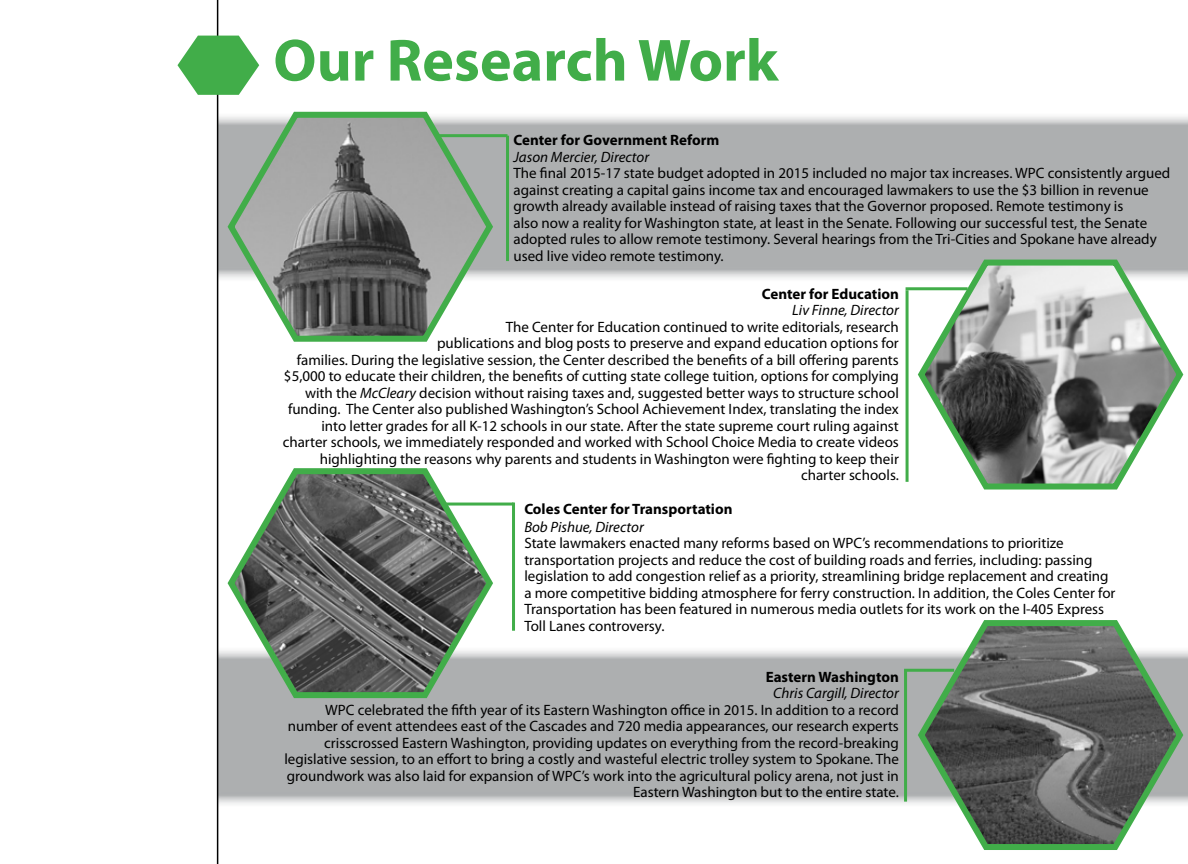
<style>
.page{position:relative;width:1188px;height:864px;background:#fff}
.page>*{position:absolute;margin:0;border:0;box-sizing:border-box;transform-origin:0 0}
.t1{font:700 60px "Myriad Pro";color:#41ad49}
.t2{font:15px/16.5px "Myriad Pro";color:#000}
.t3{font:700 15px "Myriad Pro";color:#000}
.t4{font:italic 15px "Myriad Pro";color:#000}
.s1{font-style:italic}
</style>
<div class="page">
<svg style="left:218px;top:646px;width:970px;height:163px;background:#b5b7b7"></svg>
<svg style="left:218px;top:112px;width:970px;height:170px;background:#b3b5b6"></svg>
<hr style="left:217px;top:0;width:1px;height:864px;background:#000">
<svg style="left:224px;top:468px;width:273px;height:233px"></svg>
<svg style="left:914px;top:254px;width:273px;height:236px"></svg>
<svg style="left:914px;top:620px;width:273px;height:230px;background:#7c847d"></svg>
<svg style="left:177px;top:36px;width:82px;height:59px"></svg>
<svg style="left:224px;top:111px;width:273px;height:231px;background:#959d96"></svg>
<hr style="left:506px;top:136px;width:3px;height:125px;background:#41ad49">
<hr style="left:906px;top:290px;width:3px;height:192px;background:#41ad49">
<hr style="left:512px;top:503px;width:3px;height:128px;background:#41ad49">
<hr style="left:904px;top:670px;width:3px;height:132px;background:#41ad49">
<hr style="left:437px;top:134px;width:71px;height:3px;background:#41ad49">
<hr style="left:906px;top:287px;width:62px;height:3px;background:#41ad49">
<hr style="left:443px;top:503px;width:71px;height:3px;background:#41ad49">
<hr style="left:904px;top:669px;width:50px;height:3px;background:#41ad49">
<h1 class="t1" style="left:273px;top:21px;width:506px">Our Research Work</h1>
<p class="t3" style="left:514px;top:131px;width:207px">Center for Government Reform</p>
<p class="t4" style="left:514px;top:148px;width:137px">Jason Mercier, Director</p>
<p class="t2" style="left:514px;top:165px;width:658px">The final 2015-17 state budget adopted in 2015 included no major tax increases. WPC consistently argued against creating a capital gains income tax and encouraged lawmakers to use the $3 billion in revenue growth already available instead of raising taxes that the Governor proposed. Remote testimony is<br>also now a reality for Washington state, at least in the Senate. Following our successful test, the Senate adopted rules to allow remote testimony. Several hearings from the Tri-Cities and Spokane have already used live video remote testimony.</p>
<p class="t3" style="left:762px;top:284px;width:139px">Center for Education</p>
<p class="t4" style="left:792px;top:301px;width:108px">Liv Finne, Director</p>
<p class="t2" style="left:283px;top:318px;width:618px;text-align:right">The Center for Education continued to write editorials, research<br>publications and blog posts to preserve and expand education options for<br>families. During the legislative session, the Center described the benefits of a bill offering parents $5,000 to educate their children, the benefits of cutting state college tuition, options for complying with the <span class="s1">McCleary</span> decision without raising taxes and, suggested better ways to structure school funding. The Center also published Washington’s School Achievement Index, translating the index into letter grades for all K-12 schools in our state. After the state supreme court ruling against charter schools, we immediately responded and worked with School Choice Media to create videos highlighting the reasons why parents and students in Washington were fighting to keep their charter schools.</p>
<p class="t3" style="left:524px;top:499px;width:210px">Coles Center for Transportation</p>
<p class="t4" style="left:524px;top:517px;width:121px">Bob Pishue, Director</p>
<p class="t2" style="left:524px;top:535px;width:593px">State lawmakers enacted many reforms based on WPC’s recommendations to prioritize transportation projects and reduce the cost of building roads and ferries, including: passing legislation to add congestion relief as a priority, streamlining bridge replacement and creating a more competitive bidding atmosphere for ferry construction. In addition, the Coles Center for Transportation has been featured in numerous media outlets for its work on the I-405 Express Toll Lanes controversy.</p>
<p class="t3" style="left:766px;top:667px;width:135px">Eastern Washington</p>
<p class="t4" style="left:773px;top:684px;width:127px">Chris Cargill, Director</p>
<p class="t2" style="left:284px;top:701px;width:616px;text-align:right">WPC celebrated the fifth year of its Eastern Washington office in 2015. In addition to a record number of event attendees east of the Cascades and 720 media appearances, our research experts crisscrossed Eastern Washington, providing updates on everything from the record-breaking legislative session, to an effort to bring a costly and wasteful electric trolley system to Spokane. The groundwork was also laid for expansion of WPC’s work into the agricultural policy arena, not just in Eastern Washington but to the entire state.</p>
</div>
